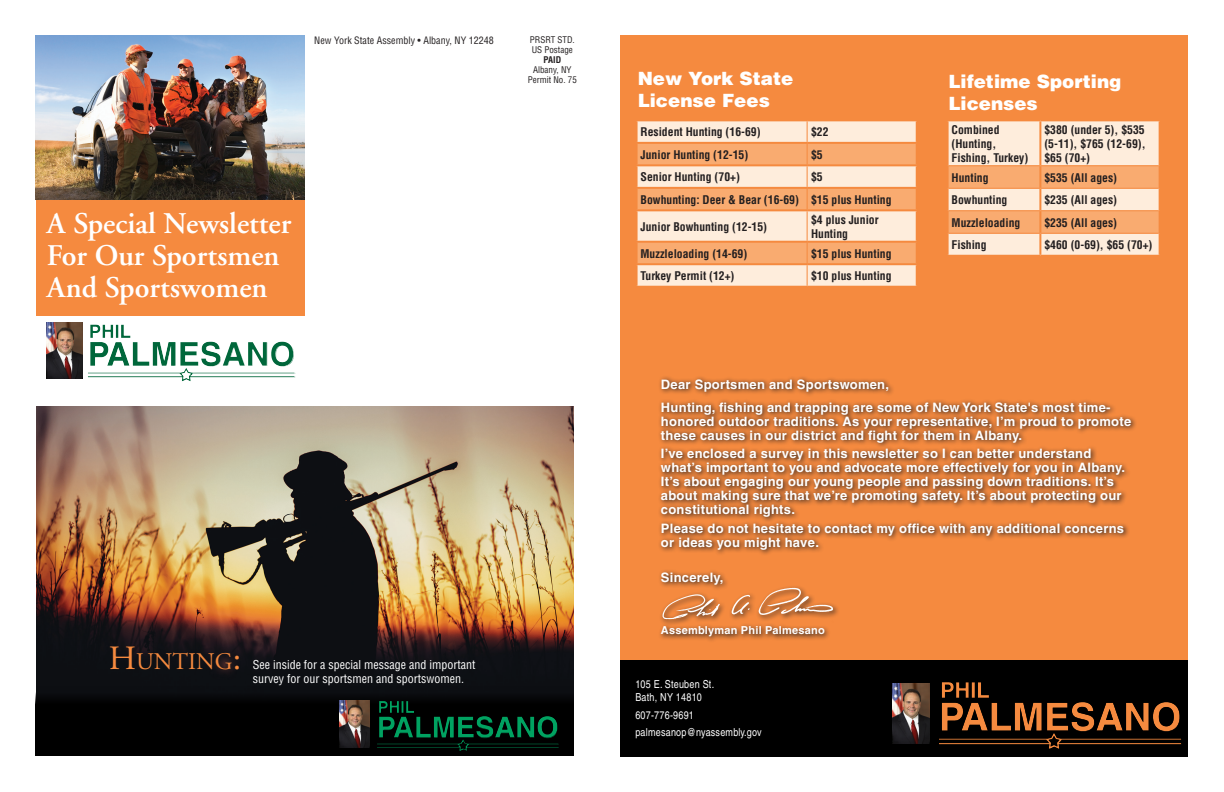
<style>
.page{position:relative;width:1224px;height:792px;background:#fff}
.page>*{position:absolute;margin:0;border:0;box-sizing:border-box;transform-origin:0 0}
.t1{font:600 30px/32px "Adobe Garamond";color:#fff}
.t2{font:23.8px "Adobe Garamond";color:#f58a3f}
.t3{font:900 18.3px/22px "Helvetica";color:#fff}
.t4{font:700 13px/14px "Helvetica";letter-spacing:.02em;color:#fff}
.t5{font:condensed 12px/14.4px "Helvetica";color:#fff}
.t6{font:700 condensed 11.7px/14px "Helvetica";color:#231f20}
.t7{font:condensed 11px/13px "Helvetica";letter-spacing:.02em;color:#fff}
.t8{font:700 11px "Helvetica";letter-spacing:.02em;color:#fff}
.t9{font:condensed 10px "Helvetica";color:#231f20}
.t10{font:condensed 9px/9.9px "Helvetica";color:#231f20}
.t11{font:700 condensed 9px "Helvetica";color:#231f20}
.s1{font-size:34px}
</style>
<div class="page">
<div style="left:36px;top:199px;width:268px;height:117px;background:#f58a3f"></div>
<img style="left:36px;top:406px;width:538px;height:280px">
<img style="left:47px;top:322px;width:35px;height:57px">
<img style="left:90px;top:325px;width:41px;height:13px">
<svg style="left:36px;top:686px;width:538px;height:70px;background:#020b08"></svg>
<img style="left:379px;top:701px;width:36px;height:13px">
<img style="left:340px;top:701px;width:29px;height:47px">
<div style="left:621px;top:660px;width:567px;height:96px;background:#000"></div>
<div style="left:621px;top:36px;width:567px;height:624px;background:#f58a3f"></div>
<img style="left:892px;top:684px;width:38px;height:60px">
<svg style="left:637px;top:121px;width:279px;height:165px;background:#fbcea9"></svg>
<hr style="left:807px;top:142px;width:111px;height:2px;background:#f58a3f">
<hr style="left:807px;top:164px;width:111px;height:2px;background:#f58a3f">
<hr style="left:807px;top:187px;width:111px;height:2px;background:#f58a3f">
<hr style="left:807px;top:209px;width:111px;height:2px;background:#f58a3f">
<hr style="left:807px;top:241px;width:111px;height:2px;background:#f58a3f">
<hr style="left:807px;top:263px;width:111px;height:2px;background:#f58a3f">
<svg style="left:949px;top:121px;width:210px;height:134px;background:#fcd5b5"></svg>
<hr style="left:1039px;top:121px;width:2px;height:44px;background:#f58a3f">
<hr style="left:949px;top:165px;width:91px;height:1px;background:#f58a3f">
<hr style="left:1040px;top:165px;width:119px;height:1px;background:#f58a3f">
<hr style="left:1039px;top:166px;width:2px;height:22px;background:#f58a3f">
<hr style="left:1039px;top:189px;width:2px;height:21px;background:#f58a3f">
<hr style="left:1039px;top:211px;width:2px;height:22px;background:#f58a3f">
<hr style="left:949px;top:188px;width:91px;height:1px;background:#f58a3f">
<hr style="left:1040px;top:188px;width:119px;height:1px;background:#f58a3f">
<hr style="left:949px;top:210px;width:91px;height:1px;background:#f58a3f">
<hr style="left:1040px;top:210px;width:119px;height:1px;background:#f58a3f">
<hr style="left:949px;top:233px;width:91px;height:1px;background:#f58a3f">
<hr style="left:1040px;top:233px;width:119px;height:1px;background:#f58a3f">
<hr style="left:1039px;top:234px;width:2px;height:21px;background:#f58a3f">
<img style="left:36px;top:36px;width:268px;height:163px">
<img style="left:942px;top:682px;width:47px;height:16px">
<div style="left:657px;top:375px;width:481px;height:268px;background:#231f20;opacity:.75"></div>
<div style="left:659px;top:578px;width:181px;height:48px;background:#231f20;opacity:.75"></div>
<img style="left:657px;top:567px;width:191px;height:58px">
<p class="t9" style="left:314px;top:34px;width:181px">New York State Assembly • Albany, NY 12248</p>
<p class="t10" style="left:530px;top:35px;width:46px">PRSRT STD.<br>US Postage</p>
<p class="t11" style="left:544px;top:54px;width:19px">PAID</p>
<p class="t10" style="left:528px;top:65px;width:51px;text-align:center">Albany, NY<br>Permit No. 75</p>
<h1 class="t1" style="left:47px;top:208px;width:246px">A Special Newsletter<br>For Our Sportsmen<br>And Sportswomen</h1>
<h2 class="t2" style="left:109px;top:648px;width:134px"><span class="s1">H</span>UNTING<span class="s1">:</span></h2>
<p class="t5" style="left:253px;top:657px;width:224px">See inside for a special message and important survey for our sportsmen and sportswomen.</p>
<h3 class="t3" style="left:638px;top:67px;width:157px">New York State<br>License Fees</h3>
<p class="t6" style="left:641px;top:125px;width:122px">Resident Hunting (16-69)</p>
<p class="t6" style="left:811px;top:125px;width:19px">$22</p>
<p class="t6" style="left:641px;top:147px;width:109px">Junior Hunting (12-15)</p>
<p class="t6" style="left:811px;top:147px;width:13px">$5</p>
<p class="t6" style="left:641px;top:170px;width:101px">Senior Hunting (70+)</p>
<p class="t6" style="left:641px;top:166px;width:253px;line-height:22.5px;text-indent:171px">$5<br>Bowhunting: Deer &amp; Bear (16-69) $15 plus Hunting</p>
<p class="t6" style="left:641px;top:219px;width:128px">Junior Bowhunting (12-15)</p>
<p class="t6" style="left:811px;top:212px;width:69px">$4 plus Junior<br>Hunting</p>
<p class="t6" style="left:641px;top:246px;width:108px">Muzzleloading (14-69)</p>
<p class="t6" style="left:811px;top:246px;width:82px">$15 plus Hunting</p>
<p class="t6" style="left:641px;top:269px;width:95px">Turkey Permit (12+)</p>
<p class="t6" style="left:811px;top:269px;width:82px">$10 plus Hunting</p>
<h3 class="t3" style="left:948px;top:70px;width:175px">Lifetime Sporting<br>Licenses</h3>
<p class="t6" style="left:952px;top:122px;width:78px">Combined (Hunting,<br>Fishing, Turkey)</p>
<p class="t6" style="left:1044px;top:122px;width:103px;text-align:justify">$380 (under 5), $535 (5-11), $765 (12-69), $65 (70+)</p>
<p class="t6" style="left:952px;top:170px;width:39px">Hunting</p>
<p class="t6" style="left:1044px;top:170px;width:74px">$535 (All ages)</p>
<p class="t6" style="left:952px;top:193px;width:57px">Bowhunting</p>
<p class="t6" style="left:1044px;top:193px;width:74px">$235 (All ages)</p>
<p class="t6" style="left:952px;top:215px;width:70px">Muzzleloading</p>
<p class="t6" style="left:1044px;top:215px;width:74px">$235 (All ages)</p>
<p class="t6" style="left:952px;top:238px;width:37px">Fishing</p>
<p class="t6" style="left:1044px;top:238px;width:110px">$460 (0-69), $65 (70+)</p>
<p class="t4" style="left:661px;top:372px;width:451px;line-height:23px">Dear Sportsmen and Sportswomen,<br>Hunting, fishing and trapping are some of New York State's most time-</p>
<p class="t4" style="left:661px;top:414px;width:472px">honored outdoor traditions. As your representative, I’m proud to promote these causes in our district and fight for them in Albany.</p>
<p class="t4" style="left:661px;top:446px;width:466px">I’ve enclosed a survey in this newsletter so I can better understand what’s important to you and advocate more effectively for you in Albany.<br>It’s about engaging our young people and passing down traditions. It’s about making sure that we’re promoting safety. It’s about protecting our constitutional rights.</p>
<p class="t4" style="left:661px;top:521px;width:465px">Please do not hesitate to contact my office with any additional concerns or ideas you might have.</p>
<p class="t4" style="left:661px;top:570px;width:64px">Sincerely,</p>
<p class="t8" style="left:661px;top:624px;width:165px">Assemblyman Phil Palmesano</p>
<p class="t7" style="left:635px;top:678px;width:80px">105 E. Steuben St.<br>Bath, NY 14810</p>
<p class="t7" style="left:635px;top:706px;width:128px;line-height:17.5px">607-776-9691 palmesanop@nyassembly.gov</p>
</div>
